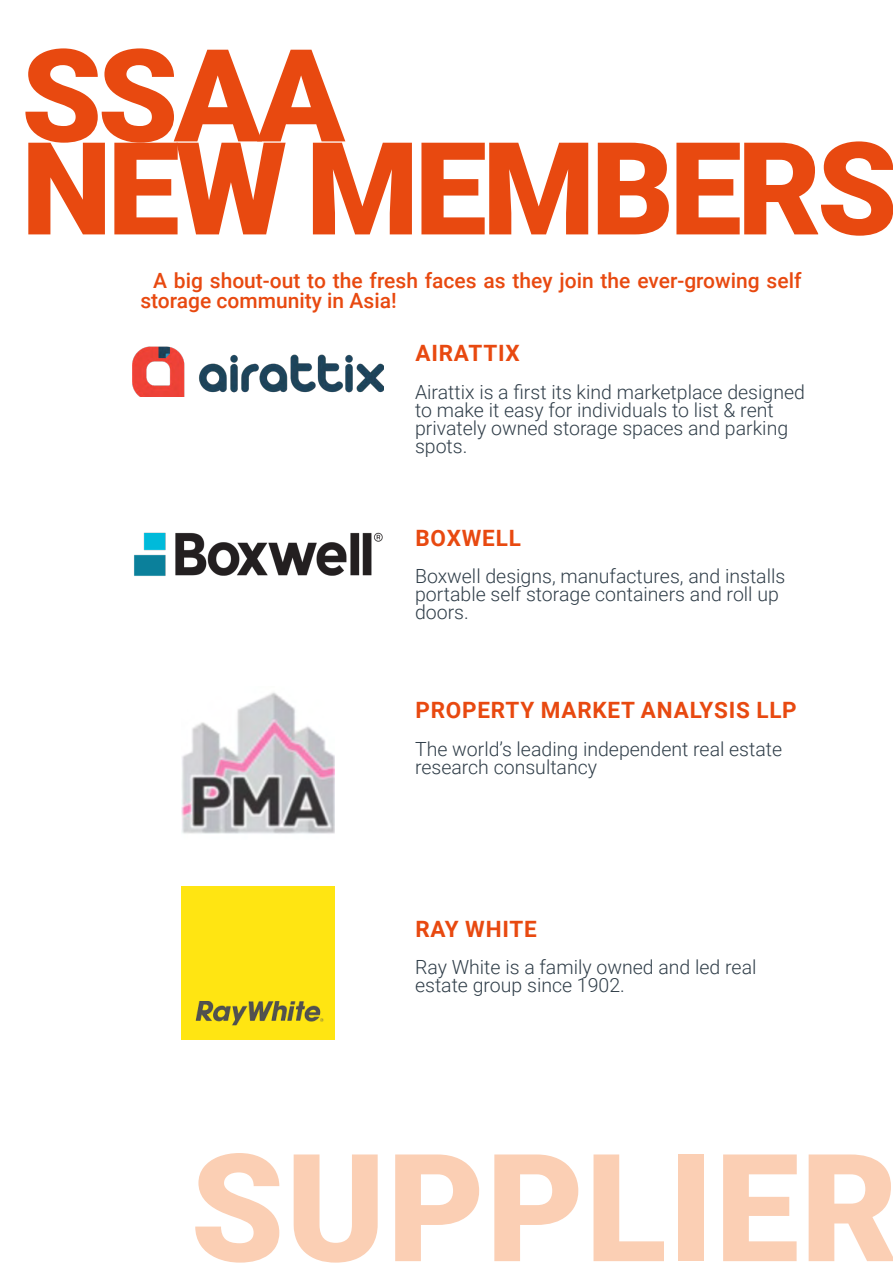
<style>
.page{position:relative;width:893px;height:1263px;background:#fff}
.page>*{position:absolute;margin:0;border:0;box-sizing:border-box;transform-origin:0 0}
.t1{font:900 150px "Roboto";letter-spacing:.01em;color:#fbcfb4}
.t2{font:900 129px/93px "Roboto";letter-spacing:-.035em;color:#e84910}
.t3{font:700 22.5px "Roboto";letter-spacing:.035em;color:#e84910}
.t4{font:500 21px/19.5px "Roboto";color:#e84910}
.t5{font:300 19.5px/18px "Roboto";color:#303e49}
</style>
<div class="page">
<img style="left:133px;top:346px;width:251px;height:51px">
<img style="left:134px;top:532px;width:249px;height:44px">
<img style="left:182px;top:886px;width:153px;height:153px">
<img style="left:182px;top:692px;width:153px;height:142px">
<h2 class="t2" style="left:21px;top:44px;width:878px">SSAA<br>NEW MEMBERS</h2>
<p class="t4" style="left:140px;top:270px;width:663px;text-indent:13px">A big shout-out to the fresh faces as they join the ever-growing self storage community in Asia!</p>
<p class="t3" style="left:415px;top:338px;width:106px">AIRATTIX</p>
<p class="t5" style="left:415px;top:382px;width:391px">Airattix is a first its kind marketplace designed to make it easy for individuals to list &amp; rent privately owned storage spaces and parking spots.</p>
<p class="t3" style="left:415px;top:522px;width:107px">BOXWELL</p>
<p class="t5" style="left:415px;top:567px;width:372px">Boxwell designs, manufactures, and installs portable self storage containers and roll up doors.</p>
<p class="t3" style="left:415px;top:694px;width:383px">PROPERTY MARKET ANALYSIS LLP</p>
<p class="t5" style="left:415px;top:739px;width:369px">The world’s leading independent real estate research consultancy</p>
<p class="t3" style="left:415px;top:913px;width:123px">RAY WHITE</p>
<p class="t5" style="left:415px;top:958px;width:343px">Ray White is a family owned and led real estate group since 1902.</p>
<h1 class="t1" style="left:191px;top:1103px;width:709px">SUPPLIER</h1>
</div>
